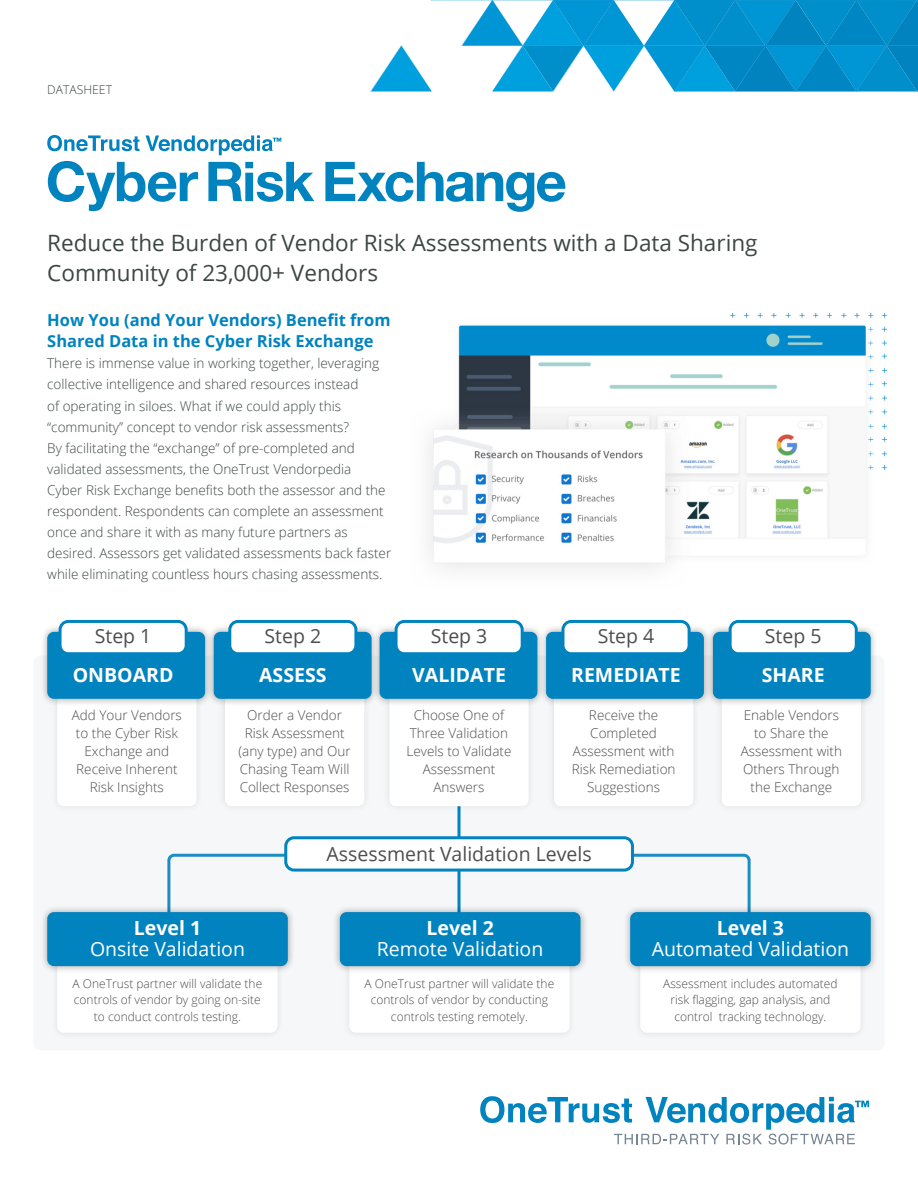
<style>
.page{position:relative;width:918px;height:1188px;background:#fff}
.page>*{position:absolute;margin:0;border:0;box-sizing:border-box;transform-origin:0 0}
.t1{font:22.5px/30px "Open Sans";color:#3d4644}
.t2{font:700 19.5px "Open Sans";color:#fff}
.t3{font:19.5px "Open Sans";color:#4d4d4f}
.t4{font:19.5px "Open Sans";color:#fff}
.t5{font:700 16.5px/21px "Open Sans";color:#0083bf}
.t6{font:300 13.5px/21px "Open Sans";color:#3d4644}
.t7{font:300 13.5px/18px "Open Sans";color:#4d4d4f;text-align:center}
.t8{font:300 12.15px "Open Sans";color:#3d4644}
.t9{font:300 12px/16.5px "Open Sans";color:#4d4d4f;text-align:center}
</style>
<div class="page">
<svg style="left:371px;top:0;width:547px;height:91px"></svg>
<svg style="left:480px;top:1096px;width:389px;height:49px"></svg>
<svg style="left:48px;top:161px;width:150px;height:50px"></svg>
<svg style="left:208px;top:162px;width:106px;height:40px"></svg>
<svg style="left:325px;top:162px;width:240px;height:50px"></svg>
<svg style="left:47px;top:135px;width:92px;height:16px"></svg>
<svg style="left:146px;top:135px;width:135px;height:20px"></svg>
<img style="left:428px;top:314px;width:459px;height:256px">
<div style="left:33px;top:656px;width:852px;height:394px;background:#f5f7f8;border-radius:7px"></div>
<hr style="left:458px;top:805px;width:2px;height:112px;background:#0083bf">
<div style="left:57px;top:693px;width:140px;height:113px;background:#fff;border-radius:7px"></div>
<div style="left:50px;top:934px;width:235px;height:106px;background:#f0f2f3"></div>
<div style="left:57px;top:941px;width:221px;height:92px;background:#fff;border-radius:7px"></div>
<div style="left:342px;top:934px;width:235px;height:106px;background:#f0f2f3"></div>
<div style="left:349px;top:941px;width:221px;height:92px;background:#fff;border-radius:7px"></div>
<div style="left:633px;top:934px;width:235px;height:106px;background:#f0f2f3"></div>
<div style="left:640px;top:941px;width:221px;height:92px;background:#fff;border-radius:7px"></div>
<div style="left:547px;top:685px;width:154px;height:129px;background:#f1f3f4"></div>
<div style="left:554px;top:693px;width:139px;height:113px;background:#fff;border-radius:7px"></div>
<div style="left:217px;top:685px;width:155px;height:129px;background:#f1f3f4"></div>
<div style="left:225px;top:693px;width:139px;height:113px;background:#fff;border-radius:7px"></div>
<div style="left:714px;top:685px;width:155px;height:129px;background:#f1f3f4"></div>
<div style="left:722px;top:693px;width:139px;height:113px;background:#fff;border-radius:7px"></div>
<div style="left:381px;top:685px;width:155px;height:129px;background:#f1f3f4"></div>
<div style="left:389px;top:693px;width:140px;height:113px;background:#fff;border-radius:7px"></div>
<div style="left:40px;top:624px;width:173px;height:82px;background:#000;opacity:.35"></div>
<div style="left:47px;top:632px;width:158px;height:67px;background:#0083bf;border-radius:7px"></div>
<div style="left:40px;top:904px;width:255px;height:70px;background:#000;opacity:.35"></div>
<div style="left:47px;top:912px;width:241px;height:54px;background:#0083bf;border-radius:7px"></div>
<div style="left:332px;top:904px;width:256px;height:70px;background:#000;opacity:.35"></div>
<div style="left:340px;top:912px;width:240px;height:54px;background:#0083bf;border-radius:7px"></div>
<div style="left:623px;top:904px;width:255px;height:70px;background:#000;opacity:.35"></div>
<div style="left:630px;top:912px;width:241px;height:54px;background:#0083bf;border-radius:7px"></div>
<div style="left:372px;top:624px;width:173px;height:82px;background:#000;opacity:.35"></div>
<div style="left:380px;top:632px;width:157px;height:67px;background:#0083bf;border-radius:7px"></div>
<div style="left:705px;top:624px;width:173px;height:82px;background:#000;opacity:.35"></div>
<div style="left:713px;top:632px;width:158px;height:67px;background:#0083bf;border-radius:7px"></div>
<div style="left:206px;top:624px;width:173px;height:82px;background:#000;opacity:.35"></div>
<div style="left:214px;top:632px;width:158px;height:67px;background:#0083bf;border-radius:7px"></div>
<div style="left:539px;top:624px;width:172px;height:82px;background:#000;opacity:.35"></div>
<div style="left:546px;top:632px;width:158px;height:67px;background:#0083bf;border-radius:7px"></div>
<div style="left:60px;top:621px;width:126px;height:33px;background:#fff;border-radius:8px"></div>
<div style="left:59px;top:620px;width:129px;height:35px;border:3px solid #0083bf;border-radius:8px"></div>
<div style="left:230px;top:621px;width:126px;height:33px;background:#fff;border-radius:8px"></div>
<div style="left:228px;top:620px;width:129px;height:35px;border:3px solid #0083bf;border-radius:8px"></div>
<div style="left:396px;top:621px;width:126px;height:33px;background:#fff;border-radius:8px"></div>
<div style="left:395px;top:620px;width:129px;height:35px;border:3px solid #0083bf;border-radius:8px"></div>
<div style="left:286px;top:838px;width:346px;height:32px;background:#fff;border-radius:8px"></div>
<div style="left:284px;top:836px;width:350px;height:36px;border:3px solid #0083bf;border-radius:8px"></div>
<div style="left:730px;top:621px;width:126px;height:33px;background:#fff;border-radius:8px"></div>
<div style="left:729px;top:620px;width:129px;height:35px;border:3px solid #0083bf;border-radius:8px"></div>
<div style="left:563px;top:621px;width:126px;height:33px;background:#fff;border-radius:8px"></div>
<div style="left:561px;top:620px;width:130px;height:35px;border:3px solid #0083bf;border-radius:8px"></div>
<p class="t8" style="left:47px;top:81px;width:66px">DATASHEET</p>
<h1 class="t1" style="left:47px;top:227px;width:712px">Reduce the Burden of Vendor Risk Assessments with a Data Sharing<br>Community of 23,000+ Vendors</h1>
<p class="t5" style="left:47px;top:310px;width:345px">How You (and Your Vendors) Benefit from<br>Shared Data in the Cyber Risk Exchange</p>
<p class="t6" style="left:47px;top:353px;width:346px">There is immense value in working together, leveraging collective intelligence and shared resources instead<br>of operating in siloes. What if we could apply this “community” concept to vendor risk assessments?<br>By facilitating the “exchange” of pre-completed and validated assessments, the OneTrust Vendorpedia<br>Cyber Risk Exchange benefits both the assessor and the respondent. Respondents can complete an assessment once and share it with as many future partners as desired. Assessors get validated assessments back faster while eliminating countless hours chasing assessments.</p>
<h2 class="t3" style="left:95px;top:623px;width:58px">Step 1</h2>
<h2 class="t3" style="left:265px;top:623px;width:58px">Step 2</h2>
<h2 class="t3" style="left:431px;top:623px;width:58px">Step 3</h2>
<h2 class="t3" style="left:598px;top:623px;width:58px">Step 4</h2>
<h2 class="t3" style="left:765px;top:623px;width:58px">Step 5</h2>
<h2 class="t2" style="left:73px;top:661px;width:102px">ONBOARD</h2>
<p class="t7" style="left:72px;top:706px;width:112px">Add Your Vendors to the Cyber Risk<br>Exchange and<br>Receive Inherent<br>Risk Insights</p>
<h2 class="t2" style="left:259px;top:661px;width:69px">ASSESS</h2>
<h2 class="t2" style="left:412px;top:661px;width:95px">VALIDATE</h2>
<h2 class="t2" style="left:571px;top:661px;width:111px">REMEDIATE</h2>
<h2 class="t2" style="left:762px;top:661px;width:64px">SHARE</h2>
<p class="t7" style="left:407px;top:706px;width:106px">Choose One of<br>Three Validation<br>Levels to Validate<br>Assessment<br>Answers</p>
<p class="t7" style="left:239px;top:706px;width:114px">Order a Vendor<br>Risk Assessment (any type) and Our<br>Chasing Team Will<br>Collect Responses</p>
<p class="t7" style="left:741px;top:706px;width:103px">Enable Vendors to Share the<br>Assessment with<br>Others Through the Exchange</p>
<p class="t7" style="left:572px;top:706px;width:105px">Receive the<br>Completed<br>Assessment with<br>Risk Remediation<br>Suggestions</p>
<h2 class="t3" style="left:327px;top:840px;width:267px">Assessment Validation Levels</h2>
<h2 class="t2" style="left:134px;top:914px;width:69px">Level 1</h2>
<h2 class="t4" style="left:90px;top:936px;width:156px">Onsite Validation</h2>
<h2 class="t2" style="left:427px;top:914px;width:69px">Level 2</h2>
<h2 class="t4" style="left:377px;top:936px;width:168px">Remote Validation</h2>
<h2 class="t2" style="left:717px;top:914px;width:69px">Level 3</h2>
<h2 class="t4" style="left:652px;top:936px;width:199px">Automated Validation</h2>
<p class="t9" style="left:73px;top:975px;width:191px">A OneTrust partner will validate the controls of vendor by going on-site to conduct controls testing.</p>
<p class="t9" style="left:365px;top:975px;width:191px">A OneTrust partner will validate the controls of vendor by conducting controls testing remotely.</p>
<p class="t9" style="left:663px;top:975px;width:176px">Assessment includes automated risk flagging, gap analysis, and control tracking technology.</p>
</div>
